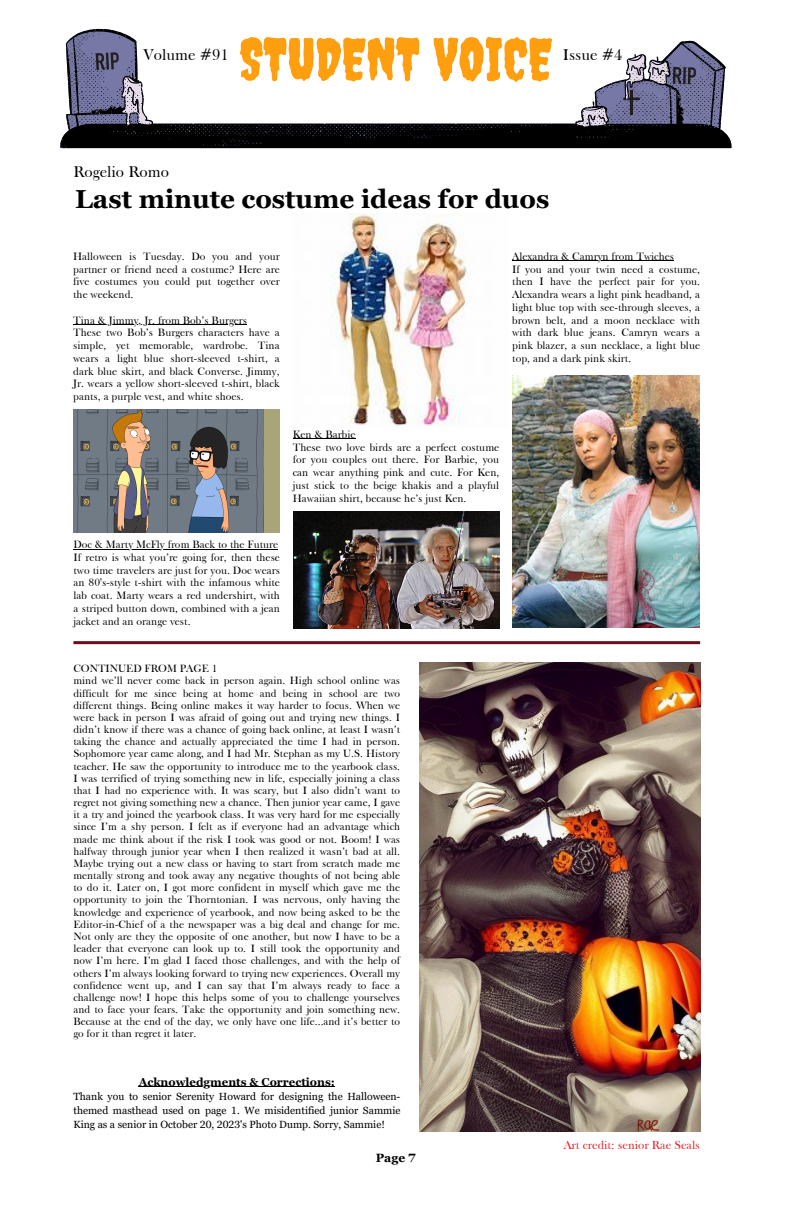
<style>
.page{position:relative;width:792px;height:1224px;background:#fff}
.page>*{position:absolute;margin:0;border:0;box-sizing:border-box;transform-origin:0 0}
.t1{font:700 26px "Georgia Pro";color:#000}
.t2{font:16px "Frys Baskerville BT";color:#000}
.t3{font:12px "Frys Baskerville BT";color:#ec1c24}
.t4{font:700 12px "Georgia Pro";color:#000}
.t5{font:700 11.4px "Georgia Pro";color:#000}
.t6{font:11px/12.8px "Frys Baskerville BT";color:#000;text-align:justify}
.t7{font:10.9px/12.2px "Frys Baskerville BT";color:#000;text-align:justify}
.t8{font:10.4px/14.2px "Georgia Pro";color:#000;text-align:justify}
</style>
<div class="page">
<hr style="left:73px;top:641px;width:627px;height:3px;background:#6c0b19">
<hr style="left:73px;top:324px;width:174px;height:1px;background:#000">
<hr style="left:293px;top:439px;width:63px;height:1px;background:#000">
<hr style="left:512px;top:261px;width:162px;height:1px;background:#000">
<img style="left:73px;top:409px;width:207px;height:124px">
<img style="left:293px;top:512px;width:206px;height:116px">
<img style="left:331px;top:213px;width:136px;height:213px">
<img style="left:512px;top:375px;width:188px;height:252px">
<svg style="left:60px;top:28px;width:672px;height:120px"></svg>
<img style="left:419px;top:663px;width:282px;height:469px">
<hr style="left:73px;top:549px;width:205px;height:1px;background:#000">
<hr style="left:139px;top:1086px;width:196px;height:1px;background:#000">
<p class="t2" style="left:143px;top:45px;width:87px">Volume #91</p>
<p class="t2" style="left:563px;top:45px;width:61px">Issue #4</p>
<p class="t2" style="left:73px;top:161px;width:97px">Rogelio Romo</p>
<p class="t1" style="left:75px;top:184px;width:476px">Last minute costume ideas for duos</p>
<p class="t6" style="left:73px;top:249px;width:208px">Halloween is Tuesday. Do you and your partner or friend need a costume? Here are five costumes you could put together over the weekend.</p>
<p class="t6" style="left:73px;top:313px;width:175px">Tina &amp; Jimmy, Jr. from Bob’s Burgers</p>
<p class="t6" style="left:73px;top:326px;width:208px">These two Bob’s Burgers characters have a simple, yet memorable, wardrobe. Tina wears a light blue short-sleeved t-shirt, a dark blue skirt, and black Converse. Jimmy, Jr. wears a yellow short-sleeved t-shirt, black pants, a purple vest, and white shoes.</p>
<p class="t6" style="left:293px;top:427px;width:64px">Ken &amp; Barbie</p>
<p class="t6" style="left:293px;top:440px;width:208px">These two love birds are a perfect costume for you couples out there. For Barbie, you can wear anything pink and cute. For Ken, just stick to the beige khakis and a playful Hawaiian shirt, because he’s just Ken.</p>
<p class="t6" style="left:512px;top:249px;width:163px">Alexandra &amp; Camryn from Twiches</p>
<p class="t6" style="left:512px;top:262px;width:189px">If you and your twin need a costume, then I have the perfect pair for you.<br>Alexandra wears a light pink headband, a light blue top with see-through sleeves, a brown belt, and a moon necklace with with dark blue jeans. Camryn wears a pink blazer, a sun necklace, a light blue top, and a dark pink skirt.</p>
<p class="t6" style="left:73px;top:538px;width:206px">Doc &amp; Marty McFly from Back to the Future</p>
<p class="t6" style="left:73px;top:551px;width:208px">If retro is what you’re going for, then these two time travelers are just for you. Doc wears an 80's-style t-shirt with the infamous white lab coat. Marty wears a red undershirt, with a striped button down, combined with a jean jacket and an orange vest.</p>
<p class="t7" style="left:73px;top:662px;width:146px">CONTINUED FROM PAGE 1</p>
<p class="t7" style="left:73px;top:674px;width:328px">mind we’ll never come back in person again. High school online was difficult for me since being at home and being in school are two different things. Being online makes it way harder to focus. When we were back in person I was afraid of going out and trying new things. I didn’t know if there was a chance of going back online, at least I wasn’t taking the chance and actually appreciated the time I had in person.<br>Sophomore year came along, and I had Mr. Stephan as my U.S. History teacher. He saw the opportunity to introduce me to the yearbook class.<br>I was terrified of trying something new in life, especially joining a class that I had no experience with. It was scary, but I also didn’t want to regret not giving something new a chance. Then junior year came, I gave it a try and joined the yearbook class. It was very hard for me especially since I’m a shy person. I felt as if everyone had an advantage which made me think about if the risk I took was good or not. Boom! I was halfway through junior year when I then realized it wasn’t bad at all.<br>Maybe trying out a new class or having to start from scratch made me mentally strong and took away any negative thoughts of not being able to do it. Later on, I got more confident in myself which gave me the opportunity to join the Thorntonian. I was nervous, only having the knowledge and experience of yearbook, and now being asked to be the Editor-in-Chief of a the newspaper was a big deal and change for me.<br>Not only are they the opposite of one another, but now I have to be a leader that everyone can look up to. I still took the opportunity and now I’m here. I’m glad I faced those challenges, and with the help of others I’m always looking forward to trying new experiences. Overall my confidence went up, and I can say that I’m always ready to face a challenge now! I hope this helps some of you to challenge yourselves and to face your fears. Take the opportunity and join something new.<br>Because at the end of the day, we only have one life...and it’s better to go for it than regret it later.</p>
<p class="t5" style="left:139px;top:1075px;width:198px">Acknowledgments &amp; Corrections:</p>
<p class="t8" style="left:73px;top:1089px;width:328px">Thank you to senior Serenity Howard for designing the Halloween&shy;themed masthead used on page 1. We misidentified junior Sammie King as a senior in October 20, 2023's Photo Dump. Sorry, Sammie!</p>
<p class="t4" style="left:376px;top:1151px;width:42px">Page 7</p>
<p class="t3" style="left:564px;top:1137px;width:138px">Art credit: senior Rae Seals</p>
</div>
